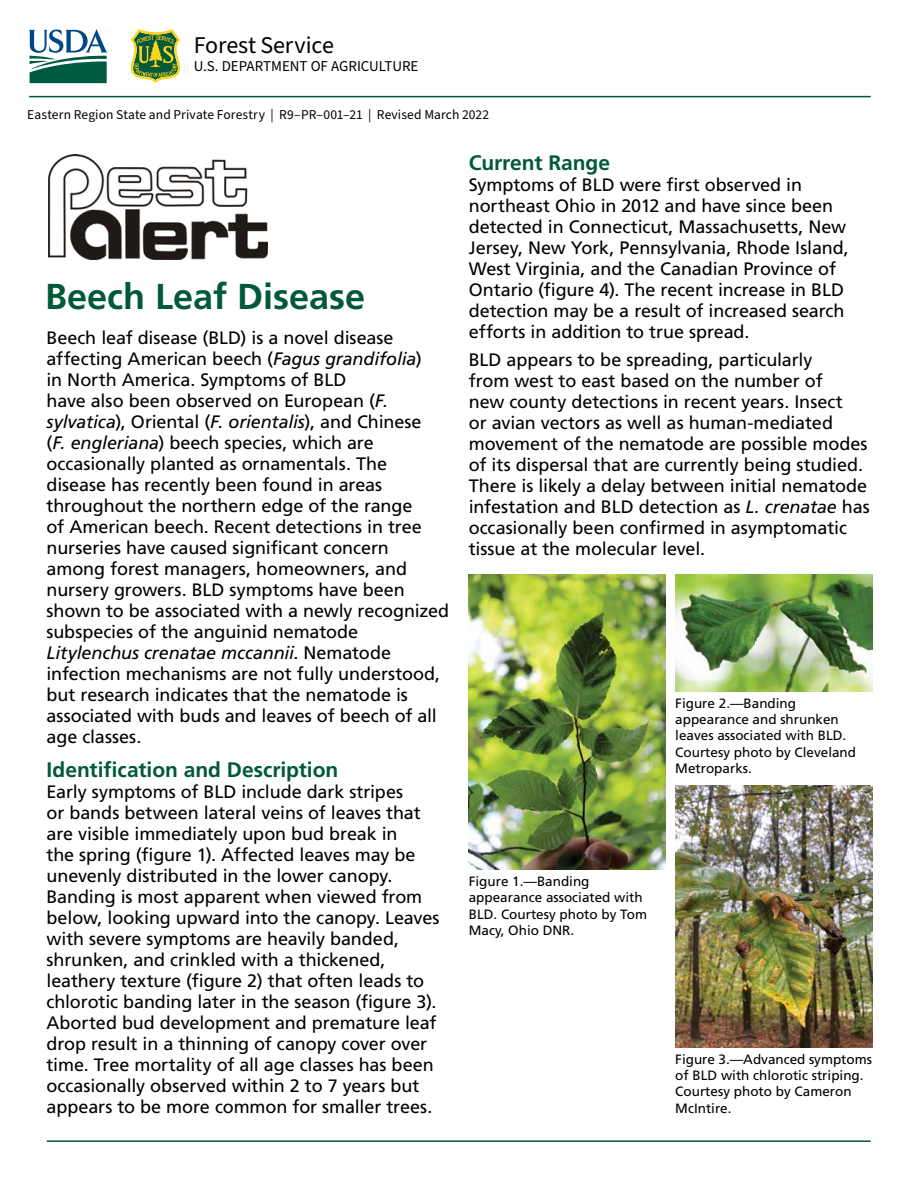
<style>
.page{position:relative;width:918px;height:1188px;background:#fff}
.page>*{position:absolute;margin:0;border:0;box-sizing:border-box;transform-origin:0 0}
.t1{font:700 36px "Frutiger LT Std";color:#015938}
.t2{font:24px "Source Sans Pro";letter-spacing:-.01em;color:#000}
.t3{font:700 21px "Frutiger LT Std";color:#015938}
.t4{font:18px/21px "Frutiger LT Std";letter-spacing:-.005em;color:#000}
.t5{font:15px "Source Sans Pro";color:#000}
.t6{font:13.5px/16.5px "Frutiger LT Std";color:#000}
.t7{font:13.5px "Source Sans Pro";letter-spacing:.01em;color:#000}
.s1{font-style:italic}
</style>
<div class="page">
<hr style="left:47px;top:1140px;width:824px;height:2px;background:#015938">
<svg style="left:29px;top:29px;width:79px;height:54px"></svg>
<svg style="left:130px;top:29px;width:51px;height:54px"></svg>
<img style="left:48px;top:154px;width:220px;height:105px">
<img style="left:469px;top:575px;width:197px;height:294px">
<img style="left:675px;top:575px;width:197px;height:117px">
<img style="left:675px;top:786px;width:197px;height:262px">
<hr style="left:29px;top:96px;width:842px;height:1px;background:#015938">
<p class="t2" style="left:194px;top:31px;width:142px">Forest Service</p>
<p class="t5" style="left:194px;top:57px;width:226px">U.S. DEPARTMENT OF AGRICULTURE</p>
<p class="t7" style="left:27px;top:106px;width:463px">Eastern Region State and Private Forestry | R9–PR–001–21 | Revised March 2022</p>
<h1 class="t1" style="left:45px;top:275px;width:322px">Beech Leaf Disease</h1>
<p class="t4" style="left:47px;top:327px;width:404px">Beech leaf disease (BLD) is a novel disease affecting American beech (<span class="s1">Fagus grandifolia</span>)<br>in North America. Symptoms of BLD<br>have also been observed on European (<span class="s1">F. sylvatica</span>), Oriental (<span class="s1">F. orientalis</span>), and Chinese<br>(<span class="s1">F. engleriana</span>) beech species, which are occasionally planted as ornamentals. The disease has recently been found in areas throughout the northern edge of the range<br>of American beech. Recent detections in tree nurseries have caused significant concern among forest managers, homeowners, and nursery growers. BLD symptoms have been shown to be associated with a newly recognized subspecies of the anguinid nematode <span class="s1">Litylenchus crenatae mccannii</span>. Nematode infection mechanisms are not fully understood, but research indicates that the nematode is associated with buds and leaves of beech of all age classes.</p>
<h2 class="t3" style="left:47px;top:757px;width:293px">Identification and Description</h2>
<p class="t4" style="left:47px;top:781px;width:394px">Early symptoms of BLD include dark stripes<br>or bands between lateral veins of leaves that are visible immediately upon bud break in<br>the spring (figure 1). Affected leaves may be unevenly distributed in the lower canopy.<br>Banding is most apparent when viewed from below, looking upward into the canopy. Leaves with severe symptoms are heavily banded, shrunken, and crinkled with a thickened, leathery texture (figure 2) that often leads to chlorotic banding later in the season (figure 3).<br>Aborted bud development and premature leaf drop result in a thinning of canopy cover over time. Tree mortality of all age classes has been occasionally observed within 2 to 7 years but appears to be more common for smaller trees.</p>
<h2 class="t3" style="left:469px;top:150px;width:143px">Current Range</h2>
<p class="t4" style="left:469px;top:174px;width:382px">Symptoms of BLD were first observed in northeast Ohio in 2012 and have since been detected in Connecticut, Massachusetts, New Jersey, New York, Pennsylvania, Rhode Island, West Virginia, and the Canadian Province of Ontario (figure 4). The recent increase in BLD detection may be a result of increased search efforts in addition to true spread.</p>
<p class="t4" style="left:469px;top:349px;width:403px">BLD appears to be spreading, particularly<br>from west to east based on the number of<br>new county detections in recent years. Insect<br>or avian vectors as well as human-mediated movement of the nematode are possible modes of its dispersal that are currently being studied.<br>There is likely a delay between initial nematode infestation and BLD detection as <span class="s1">L. crenatae</span> has occasionally been confirmed in asymptomatic tissue at the molecular level.</p>
<p class="t6" style="left:675px;top:695px;width:182px">Figure 2.—Banding appearance and shrunken leaves associated with BLD.<br>Courtesy photo by Cleveland<br>Metroparks.</p>
<p class="t6" style="left:469px;top:873px;width:180px">Figure 1.—Banding appearance associated with<br>BLD. Courtesy photo by Tom<br>Macy, Ohio DNR.</p>
<p class="t6" style="left:675px;top:1051px;width:198px">Figure 3.—Advanced symptoms of BLD with chlorotic striping.<br>Courtesy photo by Cameron<br>McIntire.</p>
</div>
